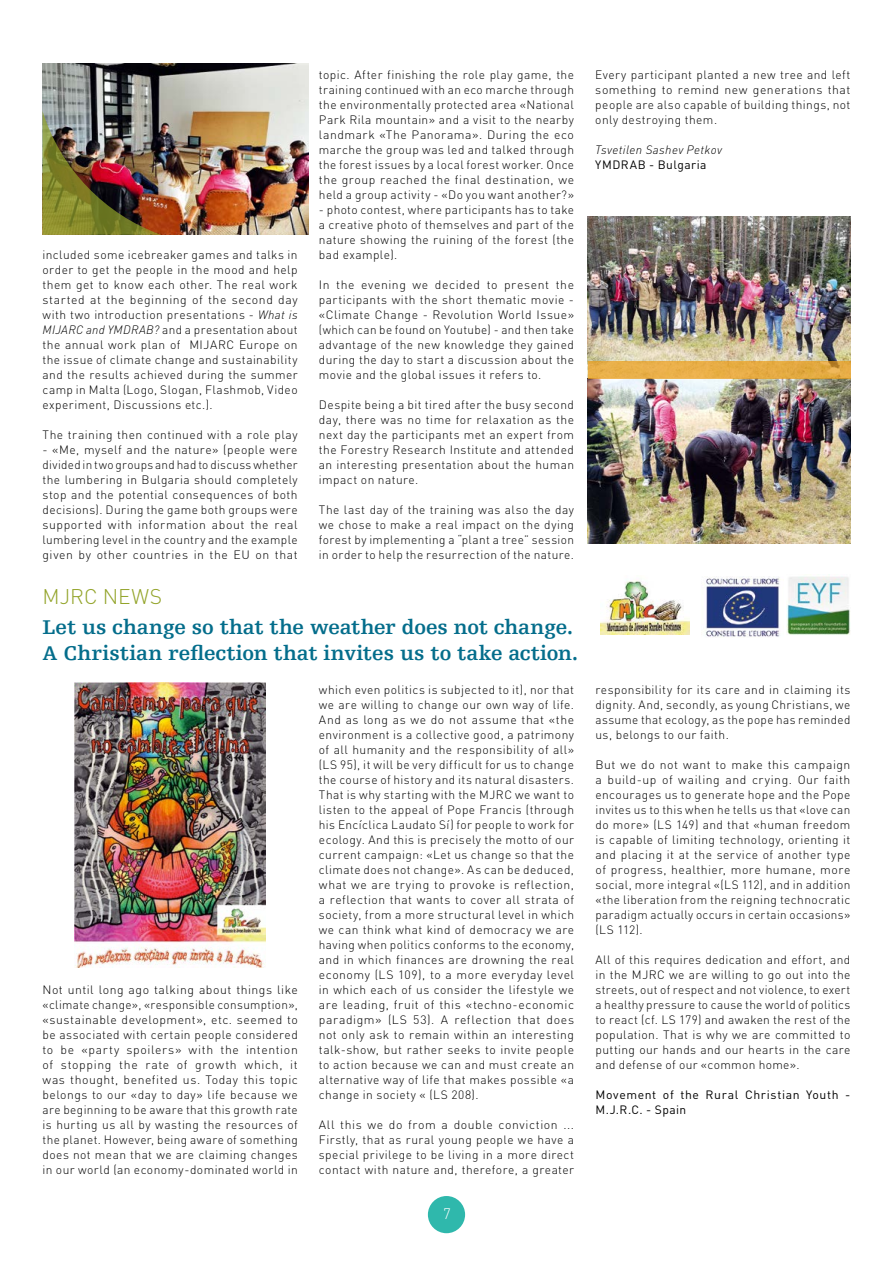
<style>
.page{position:relative;width:893px;height:1263px;background:#fff}
.page>*{position:absolute;margin:0;border:0;box-sizing:border-box;transform-origin:0 0}
.t1{font:700 21px/25.5px "Egyptienne FLT Std";color:#046d8b}
.t2{font:300 21px "DIN";letter-spacing:.005em;color:#93a42a}
.t3{font:300 15px "DIN";color:#fff}
.t4{font:300 12px/15px "DIN";letter-spacing:.035em;color:#000;text-align:justify}
.t5{font:12px/15px "DIN";letter-spacing:.05em;color:#000}
.t6{font:italic 300 12px "DIN";letter-spacing:.03em;color:#000}
.s1{font-style:italic}
</style>
<div class="page">
<div style="left:428px;top:1196px;width:37px;height:37px;background:#2fb8ac;border-radius:50%"></div>
<img style="left:588px;top:217px;width:262px;height:145px">
<img style="left:43px;top:64px;width:265px;height:171px">
<img style="left:588px;top:379px;width:262px;height:165px">
<img style="left:601px;top:580px;width:89px;height:55px">
<img style="left:705px;top:576px;width:75px;height:61px">
<img style="left:787px;top:576px;width:63px;height:59px">
<img style="left:75px;top:683px;width:190px;height:285px">
<svg style="left:588px;top:362px;width:262px;height:17px;background:#e6ac46"></svg>
<img style="left:43px;top:111px;width:118px;height:124px">
<p class="t4" style="left:43px;top:247px;width:257px">included some icebreaker games and talks in order to get the people in the mood and help them get to know each other. The real work started at the beginning of the second day with two introduction presentations - <span class="s1">What is MIJARC and YMDRAB?</span> and a presentation about the annual work plan of MIJARC Europe on the issue of climate change and sustainability and the results achieved during the summer camp in Malta (Logo, Slogan, Flashmob, Video experiment, Discussions etc.).</p>
<p class="t4" style="left:43px;top:427px;width:257px">The training then continued with a role play</p>
<p class="t4" style="left:43px;top:442px;width:257px">- «Me, myself and the nature» (people were divided in two groups and had to discuss whether the lumbering in Bulgaria should completely stop and the potential consequences of both decisions). During the game both groups were supported with information about the real lumbering level in the country and the example given by other countries in the EU on that</p>
<h1 class="t2" style="left:43px;top:583px;width:121px">MJRC NEWS</h1>
<p class="t4" style="left:319px;top:67px;width:257px">topic. After finishing the role play game, the training continued with an eco marche through the environmentally protected area «National Park Rila mountain» and a visit to the nearby landmark «The Panorama». During the eco marche the group was led and talked through the forest issues by a local forest worker. Once the group reached the final destination, we held a group activity - «Do you want another?»</p>
<p class="t4" style="left:319px;top:202px;width:257px">- photo contest, where participants has to take a creative photo of themselves and part of the nature showing the ruining of the forest (the bad example).</p>
<p class="t4" style="left:319px;top:277px;width:257px">In the evening we decided to present the participants with the short thematic movie - «Climate Change - Revolution World Issue» (which can be found on Youtube) - and then take advantage of the new knowledge they gained during the day to start a discussion about the movie and the global issues it refers to.</p>
<p class="t4" style="left:319px;top:397px;width:257px">Despite being a bit tired after the busy second day, there was no time for relaxation as the next day the participants met an expert from the Forestry Research Institute and attended an interesting presentation about the human impact on nature.</p>
<p class="t4" style="left:319px;top:502px;width:257px">The last day of the training was also the day we chose to make a real impact on the dying forest by implementing a “plant a tree” session in order to help the resurrection of the nature.</p>
<h1 class="t1" style="left:43px;top:615px;width:537px">Let us change so that the weather does not change.<br>A Christian reflection that invites us to take action.</h1>
<p class="t4" style="left:43px;top:982px;width:257px">Not until long ago talking about things like «climate change», «responsible consumption», «sustainable development», etc. seemed to be associated with certain people considered to be «party spoilers» with the intention of stopping the rate of growth which, it was thought, benefited us. Today this topic belongs to our «day to day» life because we are beginning to be aware that this growth rate is hurting us all by wasting the resources of the planet. However, being aware of something does not mean that we are claiming changes in our world (an economy-dominated world in</p>
<p class="t4" style="left:319px;top:682px;width:257px">which even politics is subjected to it), nor that we are willing to change our own way of life.<br>And as long as we do not assume that «the environment is a collective good, a patrimony of all humanity and the responsibility of all» (LS 95), it will be very difficult for us to change the course of history and its natural disasters.<br>That is why starting with the MJRC we want to listen to the appeal of Pope Francis (through his Encíclica Laudato Sí) for people to work for ecology. And this is precisely the motto of our current campaign: «Let us change so that the climate does not change». As can be deduced, what we are trying to provoke is reflection, a reflection that wants to cover all strata of society, from a more structural level in which we can think what kind of democracy we are having when politics conforms to the economy, and in which finances are drowning the real economy (LS 109), to a more everyday level in which each of us consider the lifestyle we are leading, fruit of this «techno-economic paradigm» (LS 53). A reflection that does not only ask to remain within an interesting talk-show, but rather seeks to invite people to action because we can and must create an alternative way of life that makes possible «a change in society « (LS 208).</p>
<p class="t4" style="left:319px;top:1117px;width:257px">All this we do from a double conviction ...<br>Firstly, that as rural young people we have a special privilege to be living in a more direct contact with nature and, therefore, a greater</p>
<p class="t3" style="left:443px;top:1204px;width:9px">7</p>
<p class="t4" style="left:595px;top:67px;width:257px">Every participant planted a new tree and left something to remind new generations that people are also capable of building things, not only destroying them.</p>
<p class="t6" style="left:595px;top:142px;width:128px">Tsvetilen Sashev Petkov</p>
<p class="t5" style="left:595px;top:157px;width:113px">YMDRAB - Bulgaria</p>
<p class="t4" style="left:595px;top:682px;width:256px">responsibility for its care and in claiming its dignity. And, secondly, as young Christians, we assume that ecology, as the pope has reminded us, belongs to our faith.</p>
<p class="t4" style="left:595px;top:757px;width:256px">But we do not want to make this campaign a build-up of wailing and crying. Our faith encourages us to generate hope and the Pope invites us to this when he tells us that «love can do more» (LS 149) and that «human freedom is capable of limiting technology, orienting it and placing it at the service of another type of progress, healthier, more humane, more social, more integral «(LS 112), and in addition «the liberation from the reigning technocratic paradigm actually occurs in certain occasions» (LS 112).</p>
<p class="t4" style="left:595px;top:952px;width:256px">All of this requires dedication and effort, and in the MJRC we are willing to go out into the streets, out of respect and not violence, to exert a healthy pressure to cause the world of politics to react (cf. LS 179) and awaken the rest of the population. That is why we are committed to putting our hands and our hearts in the care and defense of our «common home».</p>
<p class="t5" style="left:595px;top:1087px;width:256px">Movement of the Rural Christian Youth -<br>M.J.R.C. - Spain</p>
</div>
